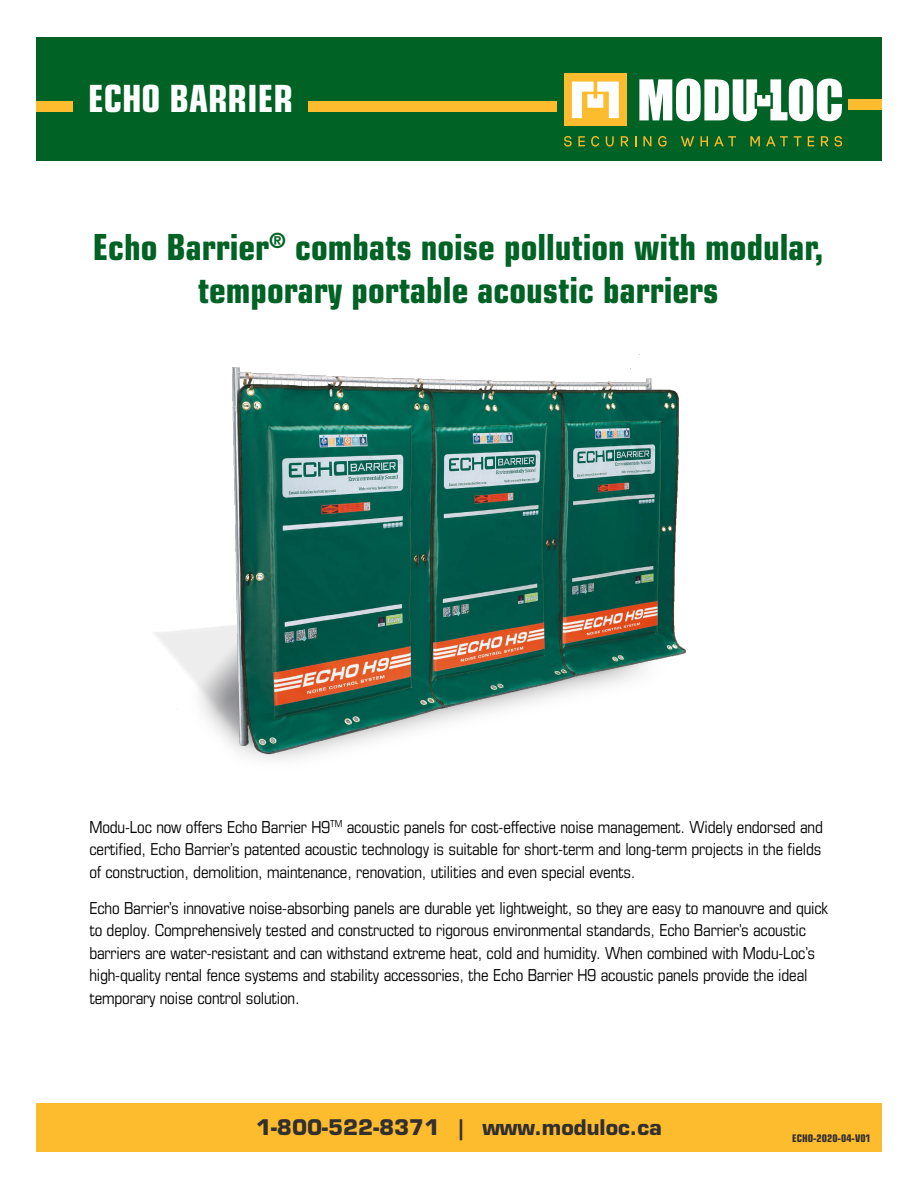
<style>
.page{position:relative;width:918px;height:1188px;background:#fff}
.page>*{position:absolute;margin:0;border:0;box-sizing:border-box;transform-origin:0 0}
.t1{font:700 condensed 37.5px "Eurostile LT Std";color:#fff}
.t2{font:700 condensed 36px/43.2px "Eurostile LT Std";color:#006224;text-align:center}
.t3{font:700 21px "Eurostile LT Std";color:#312f30}
.t4{font:condensed 16.5px/22.5px "Eurostile LT Std";letter-spacing:-.01em;color:#000;text-align:justify}
.t5{font:700 condensed 10.5px "Eurostile LT Std";color:#312f30}
</style>
<div class="page">
<div style="left:36px;top:37px;width:846px;height:123px;background:#006224"></div>
<div style="left:309px;top:101px;width:248px;height:10px;background:#fdbb2e"></div>
<div style="left:36px;top:101px;width:36px;height:10px;background:#fdbb2e"></div>
<div style="left:36px;top:1104px;width:846px;height:48px;background:#fdbb2e"></div>
<div style="left:564px;top:74px;width:63px;height:52px;background:#fdbb2e"></div>
<svg style="left:639px;top:79px;width:203px;height:42px"></svg>
<svg style="left:572px;top:82px;width:47px;height:36px"></svg>
<svg style="left:564px;top:136px;width:8px;height:11px"></svg>
<svg style="left:578px;top:136px;width:7px;height:10px"></svg>
<svg style="left:591px;top:136px;width:8px;height:11px"></svg>
<svg style="left:606px;top:136px;width:8px;height:11px"></svg>
<svg style="left:621px;top:136px;width:7px;height:10px"></svg>
<svg style="left:643px;top:136px;width:8px;height:10px"></svg>
<svg style="left:658px;top:136px;width:9px;height:11px"></svg>
<svg style="left:681px;top:136px;width:13px;height:10px"></svg>
<svg style="left:700px;top:136px;width:8px;height:10px"></svg>
<svg style="left:714px;top:136px;width:22px;height:10px"></svg>
<svg style="left:750px;top:136px;width:10px;height:10px"></svg>
<svg style="left:766px;top:136px;width:22px;height:10px"></svg>
<svg style="left:794px;top:136px;width:8px;height:10px"></svg>
<svg style="left:808px;top:136px;width:6px;height:10px"></svg>
<svg style="left:821px;top:136px;width:7px;height:10px"></svg>
<svg style="left:834px;top:136px;width:8px;height:11px"></svg>
<img style="left:154px;top:354px;width:532px;height:406px">
<div style="left:849px;top:99px;width:33px;height:11px;background:#fdbb2e"></div>
<p class="t1" style="left:88px;top:75px;width:206px">ECHO BARRIER</p>
<p class="t2" style="left:93px;top:225px;width:732px">Echo Barrier<sup>®</sup> combats noise pollution with modular, temporary portable acoustic barriers</p>
<p class="t4" style="left:89px;top:815px;width:735px">Modu-Loc now offers Echo Barrier H9<sup>TM</sup> acoustic panels for cost-effective noise management. Widely endorsed and certified, Echo Barrier’s patented acoustic technology is suitable for short-term and long-term projects in the fields of construction, demolition, maintenance, renovation, utilities and even special events.</p>
<p class="t4" style="left:89px;top:896px;width:740px;text-align:left">Echo Barrier’s innovative noise-absorbing panels are durable yet lightweight, so they are easy to manouvre and quick to deploy. Comprehensively tested and constructed to rigorous environmental standards, Echo Barrier’s acoustic barriers are water-resistant and can withstand extreme heat, cold and humidity. When combined with Modu-Loc’s high-quality rental fence systems and stability accessories, the Echo Barrier H9 acoustic panels provide the ideal temporary noise control solution.</p>
<p class="t3" style="left:256px;top:1114px;width:407px">1-800-522-8371 | www.moduloc.ca</p>
<p class="t5" style="left:792px;top:1131px;width:80px">ECHO-2020-04-V01</p>
</div>
